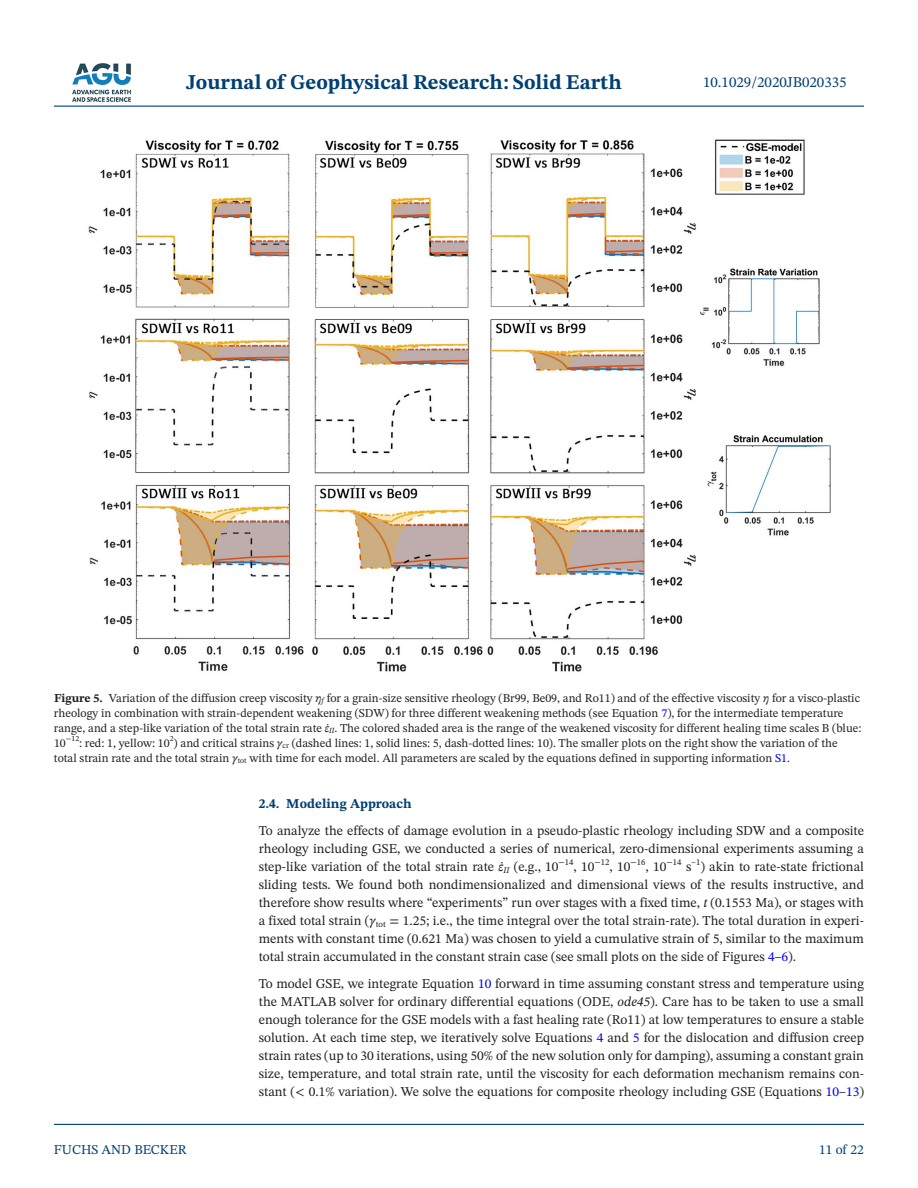
<style>
.page{position:relative;width:918px;height:1188px;background:#fff}
.page>*{position:absolute;margin:0;border:0;box-sizing:border-box;transform-origin:0 0}
.t1{font:700 21px "STIX Two Text";color:#004073}
.t2{font:15px "STIX Two Text";color:#004073}
.t3{font:13.5px/18px "STIX Two Text";color:#231f20;text-align:justify}
.t4{font:700 13.5px "STIX Two Text";color:#004073}
.t5{font:13.5px "STIX Two Text";color:#004073}
.t6{font:12px/15px "STIX Two Text";color:#231f20}
.t7{font:8.7px "STIX Two Text";color:#231f20}
.t8{font:7.8px "STIX Two Text";color:#231f20}
.s1{font-weight:700}
.s2{font-style:italic}
.s3{color:#00f}
</style>
<div class="page">
<hr style="left:54px;top:106px;width:810px;height:1px;background:#004073">
<hr style="left:54px;top:1124px;width:810px;height:1px;background:#004073">
<img style="left:72px;top:63px;width:59px;height:39px">
<img style="left:88px;top:139px;width:743px;height:533px">
<h1 class="t1" style="left:186px;top:67px;width:437px">Journal of Geophysical Research: Solid Earth</h1>
<p class="t2" style="left:703px;top:72px;width:145px">10.1029/2020JB020335</p>
<p class="t6" style="left:54px;top:690px;width:809px"><span class="s1">Figure 5.</span> Variation of the diffusion creep viscosity <span class="s2">η</span><sub>f</sub> for a grain-size sensitive rheology (Br99, Be09, and Ro11) and of the effective viscosity <span class="s2">η</span> for a visco-plastic rheology in combination with strain-dependent weakening (SDW) for three different weakening methods (see Equation <span class="s3">7</span>), for the intermediate temperature range, and a step-like variation of the total strain rate <span class="s2">ε̇</span><sub>II</sub>. The colored shaded area is the range of the weakened viscosity for different healing time scales B (blue:<br>10</p>
<p class="t8" style="left:170px;top:733px;width:5px">2</p>
<p class="t6" style="left:54px;top:750px;width:738px">total strain rate and the total strain <span class="s2">γ</span><sub>tot</sub> with time for each model. All parameters are scaled by the equations defined in supporting information <span class="s3">S1</span>.</p>
<p class="t8" style="left:66px;top:733px;width:15px">−12</p>
<p class="t6" style="left:79px;top:735px;width:760px">: red: 1, yellow: 10 ) and critical strains <span class="s2">γ</span><sub>cr</sub> (dashed lines: 1, solid lines: 5, dash-dotted lines: 10). The smaller plots on the right show the variation of the</p>
<p class="t5" style="left:54px;top:1140px;width:134px">FUCHS AND BECKER</p>
<p class="t4" style="left:259px;top:794px;width:154px">2.4. Modeling Approach</p>
<p class="t3" style="left:259px;top:821px;width:607px">To analyze the effects of damage evolution in a pseudo-plastic rheology including SDW and a composite rheology including GSE, we conducted a series of numerical, zero-dimensional experiments assuming a step-like variation of the total strain rate <span class="s2">ε̇</span><sub>II</sub> (e.g., 10</p>
<p class="t7" style="left:631px;top:856px;width:17px">−16</p>
<p class="t7" style="left:559px;top:856px;width:17px">−14</p>
<p class="t7" style="left:667px;top:856px;width:17px">−14</p>
<p class="t7" style="left:595px;top:856px;width:17px">−12</p>
<p class="t7" style="left:692px;top:856px;width:10px">–1</p>
<p class="t3" style="left:259px;top:857px;width:607px;text-indent:442px">) akin to rate-state frictional sliding tests. We found both nondimensionalized and dimensional views of the results instructive, and therefore show results where “experiments” run over stages with a fixed time, <span class="s2">t</span> (0.1553 Ma), or stages with a fixed total strain (<span class="s2">γ</span><sub>tot</sub> = 1.25; i.e., the time integral over the total strain-rate). The total duration in experi&shy;ments with constant time (0.621 Ma) was chosen to yield a cumulative strain of 5, similar to the maximum total strain accumulated in the constant strain case (see small plots on the side of Figures <span class="s3">4</span>–<span class="s3">6</span>).</p>
<p class="t3" style="left:259px;top:974px;width:607px">To model GSE, we integrate Equation <span class="s3">10</span> forward in time assuming constant stress and temperature using the MATLAB solver for ordinary differential equations (ODE, <span class="s2">ode45</span>). Care has to be taken to use a small enough tolerance for the GSE models with a fast healing rate (Ro11) at low temperatures to ensure a stable solution. At each time step, we iteratively solve Equations <span class="s3">4</span> and <span class="s3">5</span> for the dislocation and diffusion creep strain rates (up to 30 iterations, using 50% of the new solution only for damping), assuming a constant grain size, temperature, and total strain rate, until the viscosity for each deformation mechanism remains con&shy;stant (&lt; 0.1% variation). We solve the equations for composite rheology including GSE (Equations <span class="s3">10</span>–<span class="s3">13</span>)</p>
<p class="t3" style="left:574px;top:857px;width:22px">, 10</p>
<p class="t3" style="left:610px;top:857px;width:22px">, 10</p>
<p class="t3" style="left:646px;top:857px;width:22px">, 10</p>
<p class="t3" style="left:686px;top:857px;width:7px">s</p>
<p class="t5" style="left:819px;top:1140px;width:46px">11 of 22</p>
</div>
